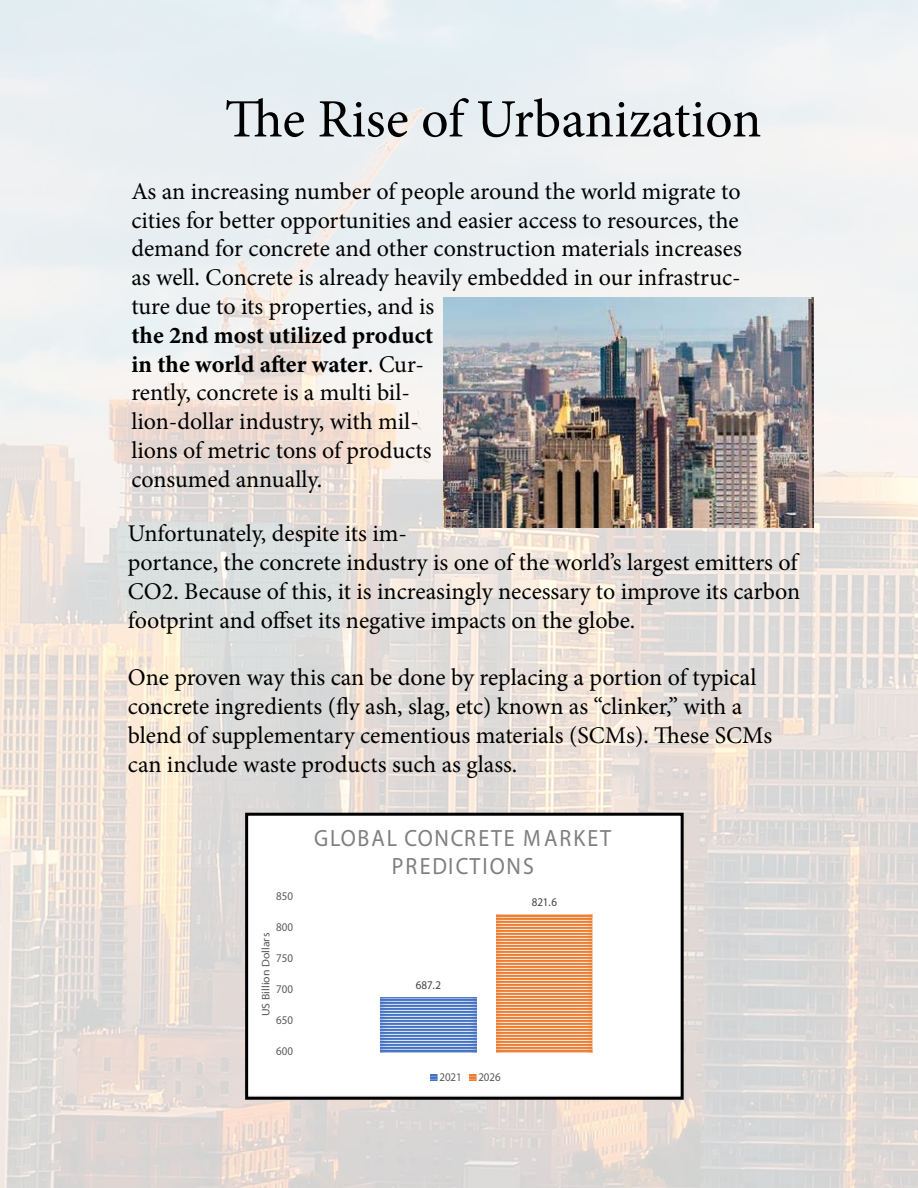
<style>
.page{position:relative;width:918px;height:1188px;background:#fff}
.page>*{position:absolute;margin:0;border:0;box-sizing:border-box;transform-origin:0 0}
.t1{font:54px "Minion Pro";color:#000}
.t2{font:24px/28.8px "Minion Pro";color:#000}
.t3{font:24px/28.8px "Minion Variable Concept";color:#000}
.t4{font:23.55px/28.8px "Myriad Pro";letter-spacing:.08em;color:#7f7f7f;text-align:center;scale:.93 1}
.t5{font:11.85px "Myriad Pro";letter-spacing:-.005em;color:#595959;scale:.93 1}
.t6{font:11.85px "Myriad Pro";letter-spacing:-.005em;color:#404040;scale:.93 1}
.t7{font:10.95px "Myriad Pro";letter-spacing:.005em;color:#595959;scale:1.07 1}
.s1{font-family:"Minion Pro"}
</style>
<div class="page">
<img style="left:0;top:0;width:918px;height:1188px">
<img style="left:443px;top:298px;width:371px;height:229px">
<svg style="left:244px;top:811px;width:441px;height:290px"></svg>
<h1 class="t1" style="left:225px;top:83px;width:538px">The Rise of Urbanization</h1>
<p class="t2" style="left:131px;top:177px;width:612px">As an increasing number of people around the world migrate to cities for better opportunities and easier access to resources, the demand for concrete and other construction materials increases as well. Concrete is already heavily embedded in our infrastruc&shy;ture due to its properties, and is</p>
<p class="t3" style="left:131px;top:321px;width:303px">the 2nd most utilized product in the world after water<span class="s1">. Cur-</span></p>
<p class="t2" style="left:131px;top:378px;width:302px">rently, concrete is a multi bil&shy;lion-dollar industry, with mil&shy;lions of metric tons of products consumed annually.</p>
<p class="t2" style="left:128px;top:519px;width:674px">Unfortunately, despite its im-<br>portance, the concrete industry is one of the world’s largest emitters of CO2. Because of this, it is increasingly necessary to improve its carbon footprint and offset its negative impacts on the globe.</p>
<p class="t2" style="left:128px;top:663px;width:646px">One proven way this can be done by replacing a portion of typical concrete ingredients (fly ash, slag, etc) known as “clinker,” with a blend of supplementary cementious materials (SCMs). These SCMs can include waste products such as glass.</p>
<p class="t5" style="left:276px;top:889px;width:20px">850</p>
<p class="t5" style="left:276px;top:920px;width:20px">800</p>
<p class="t7" style="left:259px;top:1016px;width:80px;rotate:-90deg">US Billion Dollars</p>
<p class="t5" style="left:276px;top:951px;width:20px">750</p>
<p class="t5" style="left:276px;top:982px;width:20px">700</p>
<p class="t5" style="left:276px;top:1013px;width:20px">650</p>
<p class="t5" style="left:276px;top:1044px;width:20px">600</p>
<p class="t4" style="left:314px;top:823px;width:321px">GLOBAL CONCRETE MARKET<br>PREDICTIONS</p>
<p class="t6" style="left:416px;top:978px;width:29px">687.2</p>
<p class="t6" style="left:532px;top:894px;width:29px">821.6</p>
<p class="t5" style="left:439px;top:1069px;width:26px">2021</p>
<p class="t5" style="left:478px;top:1069px;width:26px">2026</p>
</div>
